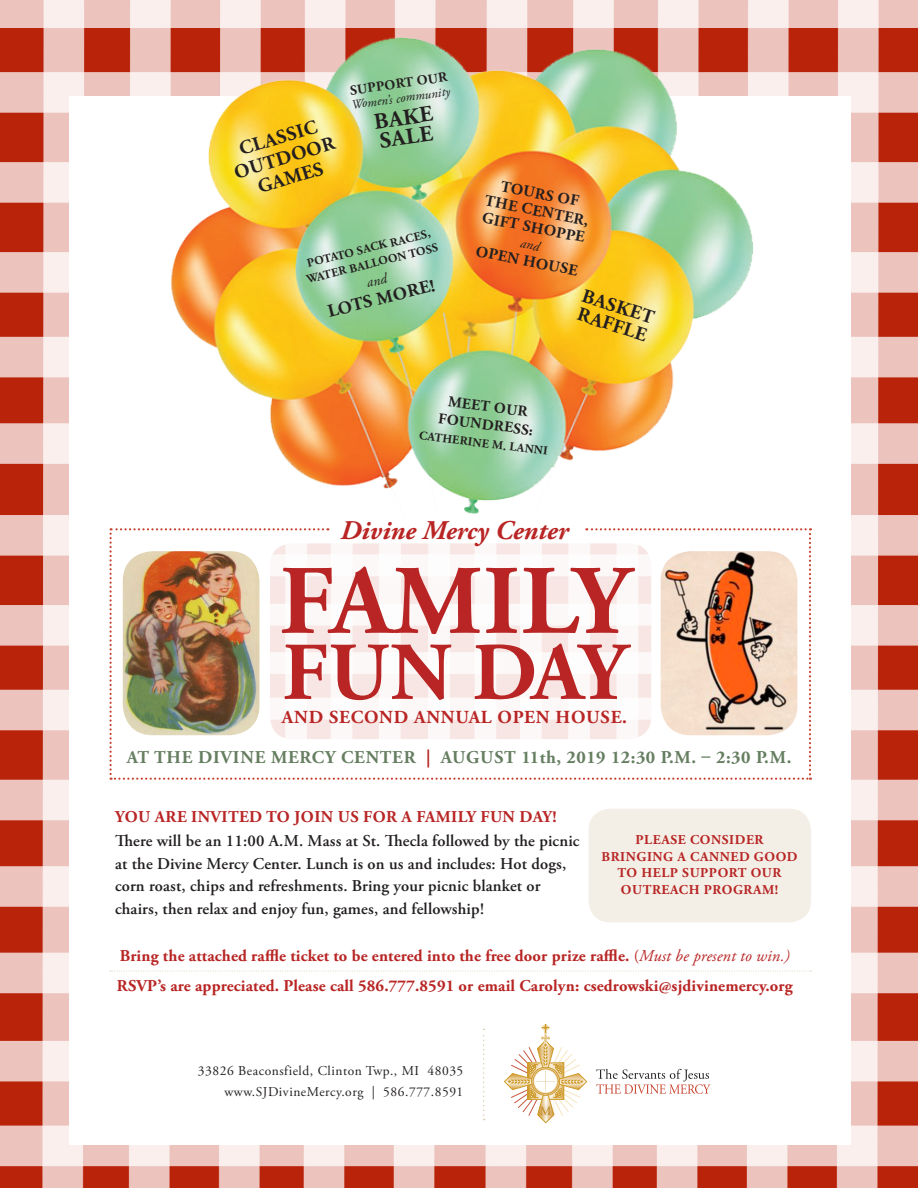
<style>
.page{position:relative;width:918px;height:1188px;background:#fff}
.page>*{position:absolute;margin:0;border:0;box-sizing:border-box;transform-origin:0 0}
.t1{font:700 97.95px "Adobe Garamond Pro";letter-spacing:.015em;color:#b82524}
.t2{font:700 81.9px "Adobe Garamond Pro";letter-spacing:-.015em;color:#b82524}
.t3{font:italic 700 27px "Adobe Garamond Pro";color:#b82524}
.t4{font:700 22.5px "Adobe Garamond Pro";color:#231f20}
.t5{font:700 19.5px "Adobe Garamond Pro";color:#231f20}
.t6{font:700 18.3px "Adobe Garamond Pro";letter-spacing:.045em;color:#b82524}
.t7{font:700 18px "Adobe Garamond Pro";letter-spacing:.045em;color:#657e60}
.t8{font:700 18px "Adobe Garamond Pro";color:#231f20}
.t9{font:600 16.5px "Adobe Garamond Pro";letter-spacing:.01em;color:#231f20}
.t10{font:700 16.5px "Adobe Garamond Pro";letter-spacing:.01em;color:#b82524}
.t11{font:700 15.75px "Adobe Garamond Pro";color:#231f20}
.t12{font:700 15px "Adobe Garamond Pro";color:#231f20}
.t13{font:700 13.8px "Adobe Garamond Pro";color:#231f20}
.t14{font:13.5px "Adobe Garamond Pro";letter-spacing:.04em;color:#231f20}
.t15{font:700 13.5px "Adobe Garamond Pro";letter-spacing:.045em;color:#b82524}
.t16{font:italic 13.05px "Adobe Garamond Pro";color:#231f20}
.t17{font:700 12px "Adobe Garamond Pro";color:#231f20}
.s1{color:#b82524}
.s2{font-weight:400}
.s3{font-weight:400;font-style:italic}
</style>
<div class="page">
<img style="left:0;top:0;width:918px;height:1188px">
<div style="left:69px;top:96px;width:781px;height:1048px;background:#fff"></div>
<svg style="left:109px;top:528px;width:702px;height:252px"></svg>
<img style="left:270px;top:543px;width:381px;height:196px">
<img style="left:123px;top:551px;width:137px;height:184px">
<img style="left:661px;top:551px;width:136px;height:184px">
<div style="left:589px;top:809px;width:222px;height:113px;background:#f3efe7;border-radius:22px"></div>
<svg style="left:596px;top:1069px;width:114px;height:25px"></svg>
<svg style="left:504px;top:1024px;width:83px;height:100px"></svg>
<svg style="left:483px;top:1029px;width:2px;height:91px"></svg>
<img style="left:159px;top:0;width:623px;height:514px">
<svg style="left:110px;top:971px;width:702px;height:1px"></svg>
<svg style="left:367px;top:272px;width:22px;height:16px"></svg>
<svg style="left:520px;top:240px;width:22px;height:11px"></svg>
<p class="t5" style="left:237px;top:138px;width:82px;rotate:-17deg">CLASSIC</p>
<p class="t5" style="left:231px;top:162px;width:106px;rotate:-17deg">OUTDOOR</p>
<p class="t5" style="left:255px;top:177px;width:69px;rotate:-17deg">GAMES</p>
<p class="t13" style="left:349px;top:83px;width:100px;rotate:-8deg">SUPPORT OUR</p>
<p class="t16" style="left:350px;top:97px;width:101px;rotate:-8deg">Women’s community</p>
<p class="t4" style="left:372px;top:109px;width:61px;rotate:-8deg">BAKE</p>
<p class="t4" style="left:378px;top:128px;width:55px;rotate:-8deg">SALE</p>
<p class="t17" style="left:306px;top:257px;width:128px;rotate:-14deg">POTATO SACK RACES,</p>
<p class="t17" style="left:305px;top:273px;width:137px;rotate:-14deg">WATER BALLOON TOSS</p>
<p class="t8" style="left:325px;top:301px;width:111px;rotate:-14deg">LOTS MORE!</p>
<p class="t11" style="left:503px;top:177px;width:81px;rotate:11deg">TOURS OF</p>
<p class="t11" style="left:487px;top:191px;width:107px;rotate:11deg">THE CENTER,</p>
<p class="t11" style="left:484px;top:208px;width:106px;rotate:11deg">GIFT SHOPPE</p>
<p class="t11" style="left:478px;top:242px;width:105px;rotate:11deg">OPEN HOUSE</p>
<p class="t5" style="left:586px;top:284px;width:76px;rotate:18deg">BASKET</p>
<p class="t5" style="left:582px;top:303px;width:73px;rotate:18deg">RAFFLE</p>
<p class="t12" style="left:449px;top:393px;width:81px;rotate:7deg">MEET OUR</p>
<p class="t12" style="left:440px;top:410px;width:97px;rotate:7deg">FOUNDRESS:</p>
<p class="t17" style="left:420px;top:428px;width:131px;rotate:7deg">CATHERINE M. LANNI</p>
<p class="t3" style="left:340px;top:515px;width:230px">Divine Mercy Center</p>
<p class="t1" style="left:280px;top:545px;width:351px">FAMILY</p>
<p class="t2" style="left:283px;top:625px;width:345px">FUN DAY</p>
<p class="t6" style="left:282px;top:706px;width:347px">AND SECOND ANNUAL OPEN HOUSE.</p>
<p class="t7" style="left:127px;top:747px;width:666px">AT THE DIVINE MERCY CENTER <span class="s1">|</span> AUGUST 11th, 2019 12:30 P.M. – 2:30 P.M.</p>
<p class="t10" style="left:115px;top:807px;width:443px">YOU ARE INVITED TO JOIN US FOR A FAMILY FUN DAY!</p>
<p class="t9" style="left:115px;top:831px;width:466px">There will be an 11:00 A.M. Mass at St. Thecla followed by the picnic</p>
<p class="t9" style="left:115px;top:854px;width:453px">at the Divine Mercy Center. Lunch is on us and includes: Hot dogs,</p>
<p class="t9" style="left:115px;top:876px;width:427px">corn roast, chips and refreshments. Bring your picnic blanket or</p>
<p class="t9" style="left:115px;top:899px;width:371px">chairs, then relax and enjoy fun, games, and fellowship!</p>
<p class="t15" style="left:636px;top:832px;width:130px">PLEASE CONSIDER</p>
<p class="t15" style="left:602px;top:849px;width:198px">BRINGING A CANNED GOOD</p>
<p class="t15" style="left:618px;top:865px;width:165px">TO HELP SUPPORT OUR</p>
<p class="t15" style="left:621px;top:882px;width:159px">OUTREACH PROGRAM!</p>
<p class="t10" style="left:120px;top:946px;width:672px">Bring the attached raffle ticket to be entered into the free door prize raffle. <span class="s2">(</span><span class="s3">Must be present to win.)</span></p>
<p class="t10" style="left:117px;top:976px;width:677px">RSVP’s are appreciated. Please call 586.777.8591 or email Carolyn: csedrowski@sjdivinemercy.org</p>
<p class="t14" style="left:198px;top:1063px;width:267px">33826 Beaconsfield, Clinton Twp., MI 48035</p>
<p class="t14" style="left:225px;top:1084px;width:240px">www.SJDivineMercy.org | 586.777.8591</p>
</div>
